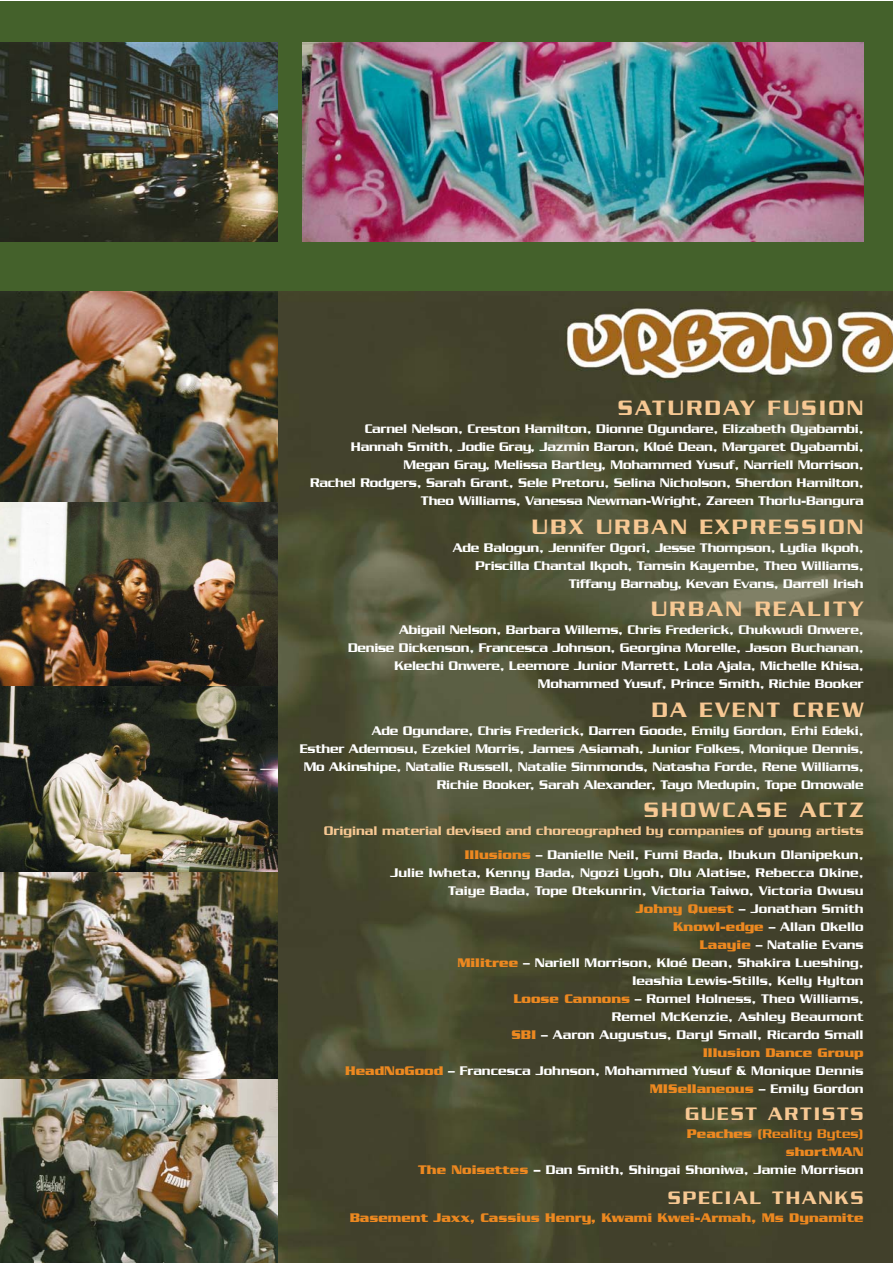
<style>
.page{position:relative;width:893px;height:1263px;background:#fff}
.page>*{position:absolute;margin:0;border:0;box-sizing:border-box;transform-origin:0 0}
.t1{font:500 22.5px "Serpentine";letter-spacing:.1em;color:#f7c893}
.t2{font:500 19.5px "Serpentine";letter-spacing:.1em;color:#f7c893}
.t3{font:500 13.5px/18px "Serpentine";letter-spacing:-.015em;color:#fff;text-align:right}
.t4{font:500 13.5px/24px "Serpentine";color:#f7c893;text-align:right}
.t5{font:700 13.5px "Serpentine";color:#ec8820}
.s1{font-weight:700;color:#ec8820}
.s2{color:#fff}
.s3{color:#ec8820}
.s4{font-weight:700}
</style>
<div class="page">
<div style="left:0;top:2px;width:892px;height:289px;background:#44612b"></div>
<img style="left:0;top:42px;width:277px;height:200px">
<img style="left:277px;top:291px;width:615px;height:972px">
<img style="left:302px;top:42px;width:561px;height:200px">
<img style="left:0;top:501px;width:277px;height:186px">
<img style="left:0;top:291px;width:277px;height:210px">
<img style="left:0;top:687px;width:277px;height:186px">
<img style="left:0;top:1079px;width:277px;height:184px">
<img style="left:0;top:873px;width:277px;height:206px">
<h1 class="t1" style="left:618px;top:401px;width:247px">SATURDAY FUSION</h1>
<p class="t3" style="left:310px;top:421px;width:555px">Carnel Nelson, Creston Hamilton, Dionne Ogundare, Elizabeth Oyabambi, Hannah Smith, Jodie Gray, Jazmin Baron, Kloé Dean, Margaret Oyabambi, Megan Gray, Melissa Bartley, Mohammed Yusuf, Narriell Morrison,<br>Rachel Rodgers, Sarah Grant, Sele Pretoru, Selina Nicholson, Sherdon Hamilton, Theo Williams, Vanessa Newman-Wright, Zareen Thorlu-Bangura</p>
<h1 class="t1" style="left:532px;top:519px;width:333px">UBX URBAN EXPRESSION</h1>
<p class="t3" style="left:453px;top:539px;width:412px">Ade Balogun, Jennifer Ogori, Jesse Thompson, Lydia Ikpoh,<br>Priscilla Chantal Ikpoh, Tamsin Kayembe, Theo Williams,<br>Tiffany Barnaby, Kevan Evans, Darrell Irish</p>
<h1 class="t1" style="left:651px;top:602px;width:214px">URBAN REALITY</h1>
<p class="t3" style="left:348px;top:622px;width:517px">Abigail Nelson, Barbara Willems, Chris Frederick, Chukwudi Onwere,<br>Denise Dickenson, Francesca Johnson, Georgina Morelle, Jason Buchanan, Kelechi Onwere, Leemore Junior Marrett, Lola Ajala, Michelle Khisa, Mohammed Yusuf, Prince Smith, Richie Booker</p>
<h1 class="t1" style="left:652px;top:702px;width:213px">DA EVENT CREW</h1>
<p class="t3" style="left:300px;top:722px;width:565px">Ade Ogundare, Chris Frederick, Darren Goode, Emily Gordon, Erhi Edeki,<br>Esther Ademosu, Ezekiel Morris, James Asiamah, Junior Folkes, Monique Dennis, Mo Akinshipe, Natalie Russell, Natalie Simmonds, Natasha Forde, Rene Williams, Richie Booker, Sarah Alexander, Tayo Medupin, Tope Omowale</p>
<h1 class="t1" style="left:644px;top:803px;width:221px">SHOWCASE ACTZ</h1>
<p class="t4" style="left:324px;top:820px;width:541px">Original material devised and choreographed by companies of young artists<br><span class="s1">Illusions</span> <span class="s2">– Danielle Neil, Fumi Bada, Ibukun Olanipekun,</span></p>
<p class="t3" style="left:345px;top:865px;width:520px">Julie Iwheta, Kenny Bada, Ngozi Ugoh, Olu Alatise, Rebecca Okine,<br>Taiye Bada, Tope Otekunrin, Victoria Taiwo, Victoria Owusu<br><span class="s1">Johny Quest</span> – Jonathan Smith<br><span class="s1">Knowl-edge</span> – Allan Okello<br><span class="s1">Laayie</span> – Natalie Evans<br><span class="s1">Militree</span> – Nariell Morrison, Kloé Dean, Shakira Lueshing,<br>Ieashia Lewis-Stills, Kelly Hylton<br><span class="s1">Loose Cannons</span> – Romel Holness, Theo Williams,<br>Remel McKenzie, Ashley Beaumont<br><span class="s1">SBI</span> – Aaron Augustus, Daryl Small, Ricardo Small<br><span class="s1">Illusion Dance Group<br>HeadNoGood</span> – Francesca Johnson, Mohammed Yusuf &amp; Monique Dennis <span class="s1">MISellaneous</span> – Emily Gordon</p>
<h2 class="t2" style="left:685px;top:1108px;width:180px">GUEST ARTISTS</h2>
<p class="t3" style="left:418px;top:1126px;width:447px"><span class="s1">Peaches</span> <span class="s3">(Reality Bytes)<br></span><span class="s1">shortMAN<br>The Noisettes</span> <span class="s4">–</span> Dan Smith, Shingai Shoniwa, Jamie Morrison</p>
<h2 class="t2" style="left:668px;top:1192px;width:197px">SPECIAL THANKS</h2>
<p class="t5" style="left:350px;top:1213px;width:515px">Basement Jaxx, Cassius Henry, Kwami Kwei-Armah, Ms Dynamite</p>
</div>
